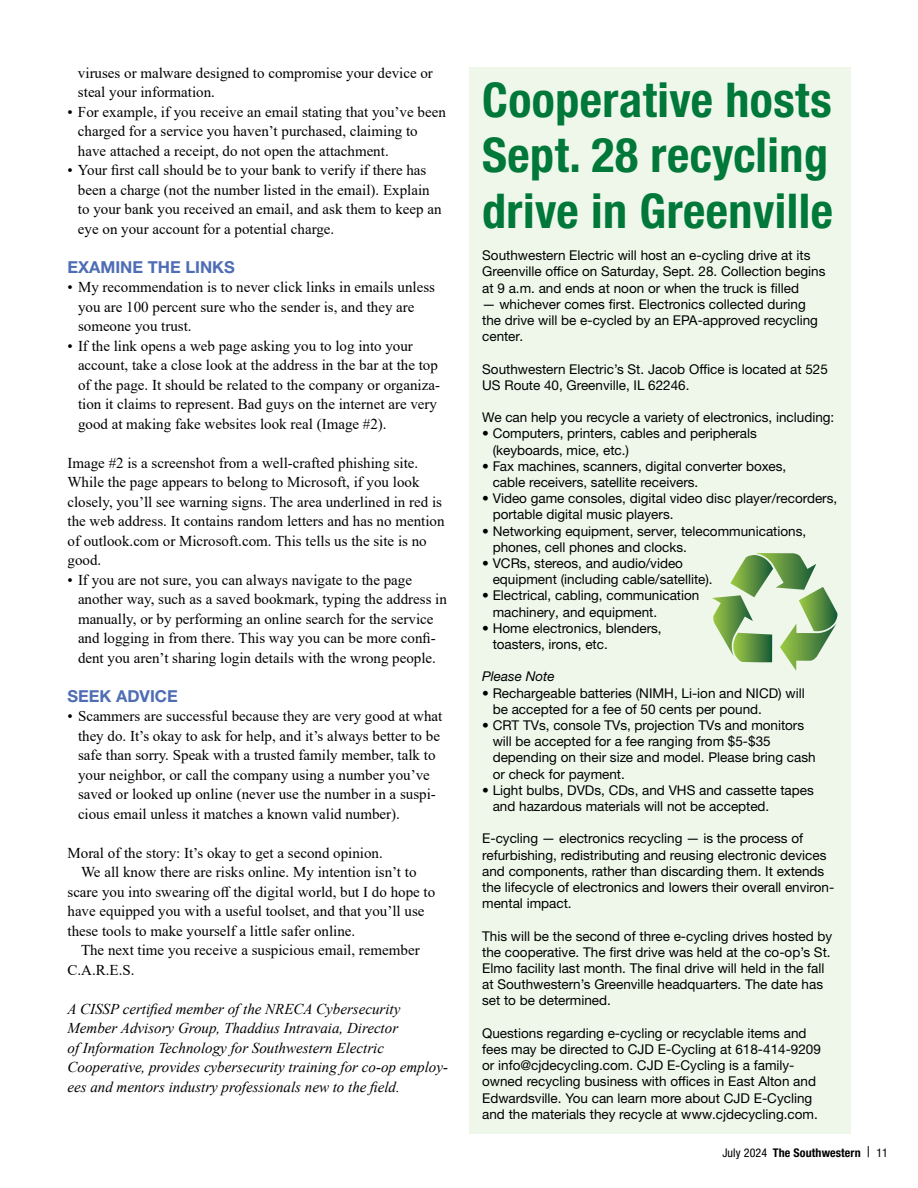
<style>
.page{position:relative;width:918px;height:1188px;background:#fff}
.page>*{position:absolute;margin:0;border:0;box-sizing:border-box;transform-origin:0 0}
.t1{font:700 condensed 48px/55.5px "Helvetica Neue LTW1 G";letter-spacing:.01em;color:#007839;text-align:justify}
.t2{font:700 16.5px "Helvetica Neue LTW1 G";color:#4e6db4}
.t3{font:15px/19.5px "Times New Roman";color:#000}
.t4{font:italic 15px/19.5px "Times New Roman";color:#000}
.t5{font:13.5px/16.2px "Helvetica Neue LTW1 G";color:#000}
.t6{font:italic 13.5px "Helvetica Neue LTW1 G";color:#000}
.t7{font:700 condensed 12px "Helvetica Neue LTW1 G";letter-spacing:.01em;color:#000}
.s1{font-weight:400}
.s2{font-weight:400;font-size:15px}
</style>
<div class="page">
<div style="left:469px;top:68px;width:381px;height:1066px;background:#eff7ea"></div>
<svg style="left:712px;top:553px;width:125px;height:118px"></svg>
<p class="t3" style="left:78px;top:63px;width:356px">viruses or malware designed to compromise your device or steal your information.</p>
<p class="t3" style="left:78px;top:102px;width:369px;text-indent:-10px">• For example, if you receive an email stating that you’ve been charged for a service you haven’t purchased, claiming to have attached a receipt, do not open the attachment.</p>
<p class="t3" style="left:78px;top:160px;width:365px;text-indent:-10px">• Your first call should be to your bank to verify if there has been a charge (not the number listed in the email). Explain to your bank you received an email, and ask them to keep an eye on your account for a potential charge.</p>
<p class="t2" style="left:68px;top:257px;width:169px">EXAMINE THE LINKS</p>
<p class="t3" style="left:78px;top:277px;width:359px;text-indent:-10px">• My recommendation is to never click links in emails unless you are 100 percent sure who the sender is, and they are someone you trust.</p>
<p class="t3" style="left:78px;top:336px;width:364px;text-indent:-10px">• If the link opens a web page asking you to log into your account, take a close look at the address in the bar at the top of the page. It should be related to the company or organiza&shy;tion it claims to represent. Bad guys on the internet are very good at making fake websites look real (Image #2).</p>
<p class="t3" style="left:68px;top:453px;width:379px">Image #2 is a screenshot from a well-crafted phishing site.<br>While the page appears to belong to Microsoft, if you look closely, you’ll see warning signs. The area underlined in red is the web address. It contains random letters and has no mention of outlook.com or Microsoft.com. This tells us the site is no good.</p>
<p class="t3" style="left:78px;top:570px;width:370px;text-indent:-10px">• If you are not sure, you can always navigate to the page another way, such as a saved bookmark, typing the address in manually, or by performing an online search for the service and logging in from there. This way you can be more confi&shy;dent you aren’t sharing login details with the wrong people.</p>
<p class="t2" style="left:68px;top:686px;width:112px">SEEK ADVICE</p>
<p class="t3" style="left:78px;top:706px;width:366px;text-indent:-10px">• Scammers are successful because they are very good at what they do. It’s okay to ask for help, and it’s always better to be safe than sorry. Speak with a trusted family member, talk to your neighbor, or call the company using a number you’ve saved or looked up online (never use the number in a suspi&shy;cious email unless it matches a known valid number).</p>
<p class="t3" style="left:68px;top:843px;width:317px">Moral of the story: It’s okay to get a second opinion.</p>
<p class="t3" style="left:81px;top:862px;width:337px">We all know there are risks online. My intention isn’t to</p>
<p class="t3" style="left:68px;top:882px;width:369px">scare you into swearing off the digital world, but I do hope to</p>
<p class="t3" style="left:68px;top:901px;width:359px">have equipped you with a useful toolset, and that you’ll use</p>
<p class="t3" style="left:68px;top:921px;width:289px">these tools to make yourself a little safer online.</p>
<p class="t3" style="left:81px;top:940px;width:340px">The next time you receive a suspicious email, remember</p>
<p class="t3" style="left:68px;top:960px;width:69px">C.A.R.E.S.</p>
<p class="t4" style="left:68px;top:999px;width:382px">A CISSP certified member of the NRECA Cybersecurity Member Advisory Group, Thaddius Intravaia, Director<br>of Information Technology for Southwestern Electric Cooperative, provides cybersecurity training for co-op employ&shy;ees and mentors industry professionals new to the field.</p>
<h1 class="t1" style="left:482px;top:72px;width:352px">Cooperative hosts Sept. 28 recycling drive in Greenville</h1>
<p class="t5" style="left:482px;top:247px;width:345px">Southwestern Electric will host an e-cycling drive at its<br>Greenville office on Saturday, Sept. 28. Collection begins at 9 a.m. and ends at noon or when the truck is filled</p>
<p class="t5" style="left:482px;top:296px;width:337px">— whichever comes first. Electronics collected during the drive will be e-cycled by an EPA-approved recycling center.</p>
<p class="t5" style="left:482px;top:361px;width:347px">Southwestern Electric’s St. Jacob Office is located at 525<br>US Route 40, Greenville, IL 62246.</p>
<p class="t5" style="left:482px;top:409px;width:354px">We can help you recycle a variety of electronics, including:</p>
<p class="t5" style="left:493px;top:425px;width:266px;text-indent:-11px">• Computers, printers, cables and peripherals (keyboards, mice, etc.)</p>
<p class="t5" style="left:493px;top:458px;width:295px;text-indent:-11px">• Fax machines, scanners, digital converter boxes, cable receivers, satellite receivers.</p>
<p class="t5" style="left:493px;top:490px;width:346px;text-indent:-11px">• Video game consoles, digital video disc player/recorders, portable digital music players.</p>
<p class="t5" style="left:493px;top:523px;width:315px;text-indent:-11px">• Networking equipment, server, telecommunications, phones, cell phones and clocks.</p>
<p class="t5" style="left:493px;top:555px;width:221px;text-indent:-11px">• VCRs, stereos, and audio/video equipment (including cable/satellite).</p>
<p class="t5" style="left:493px;top:587px;width:208px;text-indent:-11px">• Electrical, cabling, communication machinery, and equipment.</p>
<p class="t5" style="left:493px;top:620px;width:171px;text-indent:-11px">• Home electronics, blenders, toasters, irons, etc.</p>
<p class="t6" style="left:482px;top:668px;width:74px">Please Note</p>
<p class="t5" style="left:493px;top:685px;width:314px;text-indent:-11px">• Rechargeable batteries (NIMH, Li-ion and NICD) will be accepted for a fee of 50 cents per pound.</p>
<p class="t5" style="left:493px;top:717px;width:325px;text-indent:-11px">• CRT TVs, console TVs, projection TVs and monitors will be accepted for a fee ranging from $5-$35 depending on their size and model. Please bring cash or check for payment.</p>
<p class="t5" style="left:493px;top:782px;width:323px;text-indent:-11px">• Light bulbs, DVDs, CDs, and VHS and cassette tapes and hazardous materials will not be accepted.</p>
<p class="t5" style="left:482px;top:830px;width:354px">E-cycling — electronics recycling — is the process of refurbishing, redistributing and reusing electronic devices and components, rather than discarding them. It extends the lifecycle of electronics and lowers their overall environ&shy;mental impact.</p>
<p class="t5" style="left:482px;top:928px;width:352px">This will be the second of three e-cycling drives hosted by the cooperative. The first drive was held at the co-op’s St.<br>Elmo facility last month. The final drive will held in the fall at Southwestern’s Greenville headquarters. The date has set to be determined.</p>
<p class="t5" style="left:482px;top:1025px;width:340px">Questions regarding e-cycling or recyclable items and fees may be directed to CJD E-Cycling at 618-414-9209 or info@cjdecycling.com. CJD E-Cycling is a family&shy;owned recycling business with offices in East Alton and Edwardsville. You can learn more about CJD E-Cycling and the materials they recycle at www.cjdecycling.com.</p>
<p class="t7" style="left:722px;top:1146px;width:167px"><span class="s1">July 2024</span> The Southwestern <span class="s2">|</span> <span class="s1">11</span></p>
</div>
